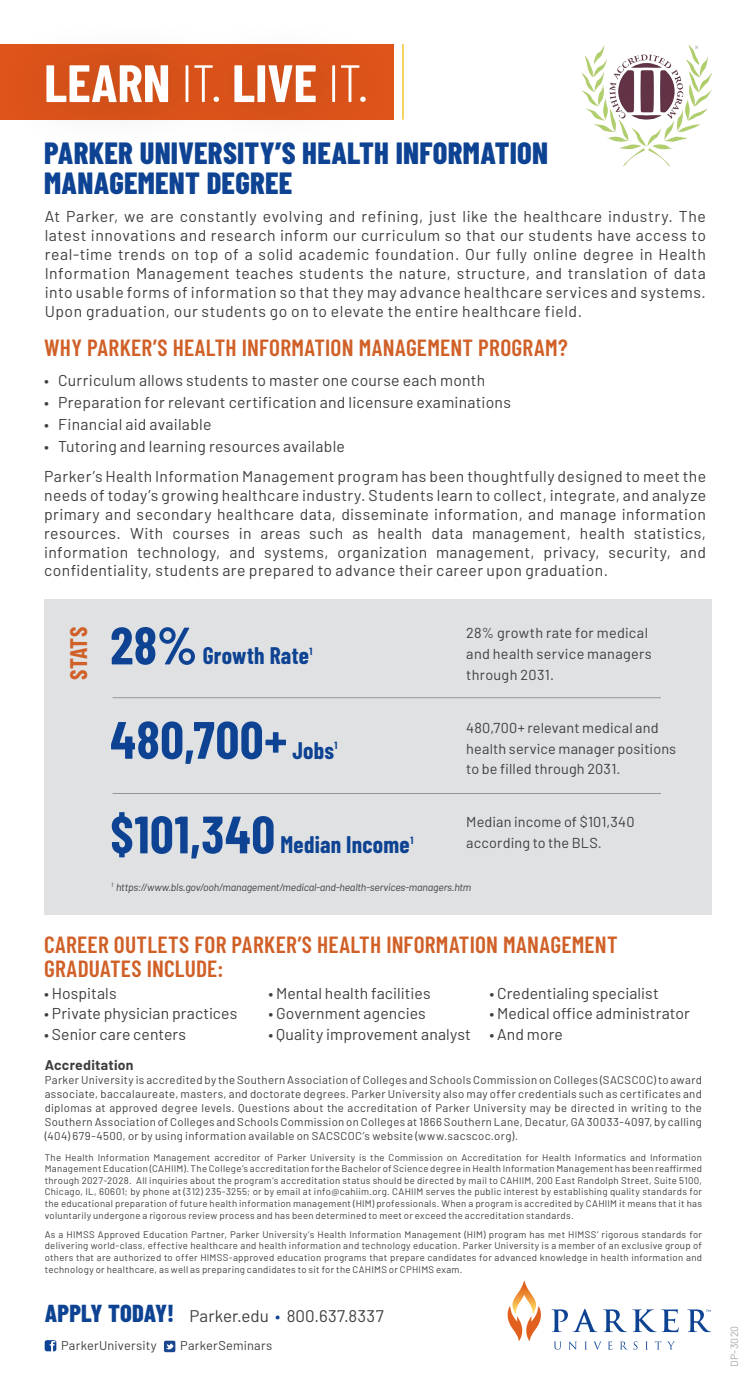
<style>
.page{position:relative;width:756px;height:1386px;background:#fff}
.page>*{position:absolute;margin:0;border:0;box-sizing:border-box;transform-origin:0 0}
.t1{font:700 52.5px "Barlow Condensed";letter-spacing:.015em;color:#0d4392}
.t2{font:700 52.5px "Barlow Condensed";color:#fff}
.t3{font:800 30.62px/29.8px "Barlow Condensed";letter-spacing:.01em;color:#0d4392}
.t4{font:600 23.45px/24.5px "Barlow Condensed";letter-spacing:.01em;color:#d06027}
.t5{font:700 23.45px "Barlow Condensed";letter-spacing:.01em;color:#0d4392}
.t6{font:700 23.45px "Barlow Condensed";letter-spacing:-.01em;color:#d06027}
.t7{font:16.8px "Barlow";letter-spacing:.01em;color:#3e3e3f}
.t8{font:15.75px/18.9px "Barlow";letter-spacing:.015em;color:#3e3e3f;text-align:justify}
.t9{font:14.35px/20.8px "Barlow";letter-spacing:.015em;color:#3e3e3f}
.t10{font:700 14px "Barlow";letter-spacing:.02em;color:#3e3e3f}
.t11{font:12.78px "Barlow";letter-spacing:.015em;color:#3e3e3f}
.t12{font:11.38px/14px "Barlow";letter-spacing:.03em;color:#3e3e3f;text-align:justify}
.t13{font:italic 10.5px "Barlow";letter-spacing:-.02em;color:#3e3e3f}
.t14{font:10.5px "Barlow";letter-spacing:.025em;color:#6c6d70}
.t15{font:700 10.15px "Barlow Condensed";color:#0d4392}
.t16{font:9.62px/11.5px "Barlow";letter-spacing:.03em;color:#3e3e3f;text-align:justify}
.s1{font-weight:300}
.s2{font-family:"Barlow Condensed";font-weight:800;font-size:24.5px;color:#0d4392}
.s3{color:#0d4392}
</style>
<div class="page">
<svg style="left:508px;top:1280px;width:33px;height:61px"></svg>
<svg style="left:554px;top:1342px;width:7px;height:8px"></svg>
<svg style="left:568px;top:1341px;width:9px;height:9px"></svg>
<svg style="left:584px;top:1342px;width:3px;height:8px"></svg>
<svg style="left:594px;top:1342px;width:7px;height:8px"></svg>
<svg style="left:608px;top:1342px;width:4px;height:8px"></svg>
<svg style="left:620px;top:1341px;width:18px;height:9px"></svg>
<svg style="left:645px;top:1342px;width:3px;height:8px"></svg>
<svg style="left:655px;top:1341px;width:6px;height:9px"></svg>
<svg style="left:668px;top:1342px;width:6px;height:8px"></svg>
<svg style="left:552px;top:1309px;width:45px;height:23px"></svg>
<svg style="left:603px;top:1309px;width:76px;height:23px"></svg>
<svg style="left:687px;top:1309px;width:24px;height:23px"></svg>
<div style="left:45px;top:1340px;width:11px;height:11px;background:#0d4392;border-radius:2px"></div>
<svg style="left:50px;top:1341px;width:5px;height:11px"></svg>
<svg style="left:164px;top:1340px;width:12px;height:12px"></svg>
<div style="left:44px;top:599px;width:668px;height:316px;background:#e0e1e3"></div>
<hr style="left:113px;top:697px;width:548px;height:1px;background:#939598">
<hr style="left:113px;top:793px;width:548px;height:1px;background:#939598">
<div style="left:0;top:16px;width:405px;height:136px;background:#231f20;opacity:.25"></div>
<img style="left:581px;top:44px;width:131px;height:123px">
<h1 class="t2" style="left:44px;top:46px;width:325px">LEARN <span class="s1">IT.</span> LIVE <span class="s1">IT.</span></h1>
<h2 class="t3" style="left:44px;top:137px;width:506px">PARKER UNIVERSITY’S HEALTH INFORMATION<br>MANAGEMENT DEGREE</h2>
<p class="t8" style="left:45px;top:206px;width:663px">At Parker, we are constantly evolving and refining, just like the healthcare industry. The latest innovations and research inform our curriculum so that our students have access to real-time trends on top of a solid academic foundation. Our fully online degree in Health Information Management teaches students the nature, structure, and translation of data into usable forms of information so that they may advance healthcare services and systems.<br>Upon graduation, our students go on to elevate the entire healthcare field.</p>
<h3 class="t4" style="left:44px;top:334px;width:525px">WHY PARKER’S HEALTH INFORMATION MANAGEMENT PROGRAM?</h3>
<p class="t8" style="left:44px;top:370px;width:443px">• Curriculum allows students to master one course each month</p>
<p class="t8" style="left:44px;top:392px;width:468px">• Preparation for relevant certification and licensure examinations</p>
<p class="t8" style="left:44px;top:414px;width:169px">• Financial aid available</p>
<p class="t8" style="left:44px;top:430px;width:664px;line-height:29.9px">• Tutoring and learning resources available<br>Parker’s Health Information Management program has been thoughtfully designed to meet the</p>
<p class="t8" style="left:44px;top:485px;width:664px">needs of today’s growing healthcare industry. Students learn to collect, integrate, and analyze primary and secondary healthcare data, disseminate information, and manage information resources. With courses in areas such as health data management, health statistics, information technology, and systems, organization management, privacy, security, and confidentiality, students are prepared to advance their career upon graduation.</p>
<h3 class="t6" style="left:62px;top:680px;width:54px;rotate:-90deg">STATS</h3>
<h1 class="t1" style="left:110px;top:608px;width:88px">28%</h1>
<p class="t9" style="left:466px;top:622px;width:187px">28% growth rate for medical and health service managers through 2031.</p>
<p class="t9" style="left:466px;top:716px;width:211px">480,700+ relevant medical and health service manager positions to be filled through 2031.</p>
<p class="t9" style="left:466px;top:811px;width:170px">Median income of $101,340 according to the BLS.</p>
<h3 class="t5" style="left:203px;top:639px;width:108px">Growth Rate</h3>
<p class="t15" style="left:310px;top:644px;width:4px">1</p>
<h1 class="t1" style="left:110px;top:703px;width:178px">480,700+</h1>
<h3 class="t5" style="left:293px;top:734px;width:43px">Jobs</h3>
<p class="t15" style="left:335px;top:739px;width:4px">1</p>
<h1 class="t1" style="left:110px;top:797px;width:166px">$101,340</h1>
<h3 class="t5" style="left:281px;top:828px;width:131px">Median Income</h3>
<p class="t15" style="left:410px;top:833px;width:4px">1</p>
<p class="t13" style="left:111px;top:879px;width:362px"><sup>1</sup> https://www.bls.gov/ooh/management/medical-and-health-services-managers.htm</p>
<h3 class="t4" style="left:44px;top:931px;width:575px">CAREER OUTLETS FOR PARKER’S HEALTH INFORMATION MANAGEMENT<br>GRADUATES INCLUDE:</h3>
<p class="t8" style="left:44px;top:982px;width:74px">• Hospitals</p>
<p class="t8" style="left:44px;top:1003px;width:195px">• Private physician practices</p>
<p class="t8" style="left:44px;top:1024px;width:144px">• Senior care centers</p>
<p class="t8" style="left:268px;top:982px;width:164px">• Mental health facilities</p>
<p class="t8" style="left:268px;top:1003px;width:159px">• Government agencies</p>
<p class="t8" style="left:268px;top:1024px;width:204px">• Quality improvement analyst</p>
<p class="t8" style="left:489px;top:982px;width:171px">• Credentialing specialist</p>
<p class="t8" style="left:489px;top:1003px;width:202px">• Medical office administrator</p>
<p class="t8" style="left:489px;top:1024px;width:75px">• And more</p>
<p class="t10" style="left:45px;top:1054px;width:90px">Accreditation</p>
<p class="t12" style="left:45px;top:1072px;width:659px">Parker University is accredited by the Southern Association of Colleges and Schools Commission on Colleges (SACSCOC) to award associate, baccalaureate, masters, and doctorate degrees. Parker University also may offer credentials such as certificates and diplomas at approved degree levels. Questions about the accreditation of Parker University may be directed in writing to the Southern Association of Colleges and Schools Commission on Colleges at 1866 Southern Lane, Decatur, GA 30033-4097, by calling (404) 679-4500, or by using information available on SACSCOC’s website (www.sacscoc.org).</p>
<p class="t16" style="left:45px;top:1151px;width:659px">The Health Information Management accreditor of Parker University is the Commission on Accreditation for Health Informatics and Information Management Education (CAHIIM). The College’s accreditation for the Bachelor of Science degree in Health Information Management has been reaffirmed through 2027-2028. All inquiries about the program’s accreditation status should be directed by mail to CAHIIM, 200 East Randolph Street, Suite 5100, Chicago, IL, 60601; by phone at (312) 235-3255; or by email at info@cahiim.org. CAHIIM serves the public interest by establishing quality standards for the educational preparation of future health information management (HIM) professionals. When a program is accredited by CAHIIM it means that it has voluntarily undergone a rigorous review process and has been determined to meet or exceed the accreditation standards.</p>
<p class="t16" style="left:45px;top:1228px;width:659px">As a HIMSS Approved Education Partner, Parker University’s Health Information Management (HIM) program has met HIMSS’ rigorous standards for delivering world-class, effective healthcare and health information and technology education. Parker University is a member of an exclusive group of others that are authorized to offer HIMSS-approved education programs that prepare candidates for advanced knowledge in health information and technology or healthcare, as well as preparing candidates to sit for the CAHIMS or CPHIMS exam.</p>
<p class="t7" style="left:45px;top:1304px;width:340px"><span class="s2">APPLY TODAY!</span> Parker.edu <span class="s3">•</span> 800.637.8337</p>
<p class="t11" style="left:61px;top:1336px;width:97px">ParkerUniversity</p>
<p class="t11" style="left:180px;top:1336px;width:93px">ParkerSeminars</p>
<p class="t14" style="left:727px;top:1367px;width:43px;rotate:-90deg">DP-3020</p>
</div>
